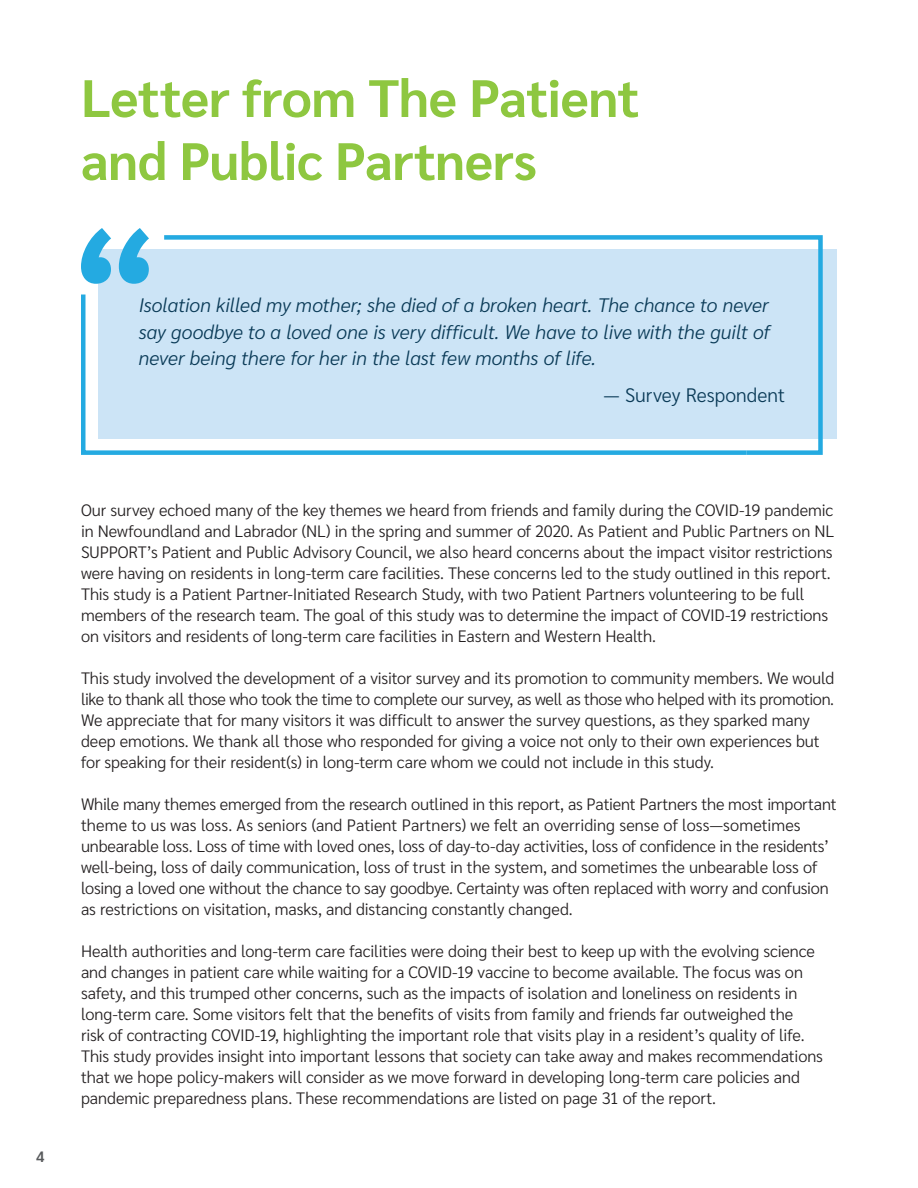
<style>
.page{position:relative;width:918px;height:1188px;background:#fff}
.page>*{position:absolute;margin:0;border:0;box-sizing:border-box;transform-origin:0 0}
.t1{font:700 52.5px/63px "Sarabun";letter-spacing:-.01em;color:#8ec740}
.Figure_Title{font:italic 300 19.5px/26.4px "Sarabun";letter-spacing:-.005em;color:#0a3a57;text-align:justify}
.Figure_Title-2{font:300 19.5px "Sarabun";color:#0a3a57}
.Body_Copy{font:300 16.5px/21px "Sarabun";letter-spacing:-.005em;color:#231f20}
.t2{font:600 15px "Sarabun";color:#585a5c}
</style>
<div class="page">
<div style="left:98px;top:250px;width:739px;height:189px;background:#cce4f6"></div>
<svg style="left:160px;top:235px;width:665px;height:220px"></svg>
<svg style="left:81px;top:228px;width:68px;height:56px"></svg>
<svg style="left:81px;top:290px;width:670px;height:165px"></svg>
<p class="t1" style="left:81px;top:67px;width:560px">Letter from The Patient and Public Partners</p>
<p class="Figure_Title" style="left:139px;top:293px;width:633px">Isolation killed my mother; she died of a broken heart. The chance to never say goodbye to a loved one is very difficult. We have to live with the guilt of never being there for her in the last few months of life.</p>
<p class="Figure_Title-2" style="left:604px;top:384px;width:183px">— Survey Respondent</p>
<p class="t2" style="left:36px;top:1148px;width:10px">4</p>
<p class="Body_Copy" style="left:81px;top:500px;width:755px">Our survey echoed many of the key themes we heard from friends and family during the COVID-19 pandemic in Newfoundland and Labrador (NL) in the spring and summer of 2020. As Patient and Public Partners on NL SUPPORT’s Patient and Public Advisory Council, we also heard concerns about the impact visitor restrictions were having on residents in long-term care facilities. These concerns led to the study outlined in this report.<br>This study is a Patient Partner-Initiated Research Study, with two Patient Partners volunteering to be full members of the research team. The goal of this study was to determine the impact of COVID-19 restrictions on visitors and residents of long-term care facilities in Eastern and Western Health.</p>
<p class="Body_Copy" style="left:81px;top:668px;width:755px">This study involved the development of a visitor survey and its promotion to community members. We would like to thank all those who took the time to complete our survey, as well as those who helped with its promotion.<br>We appreciate that for many visitors it was difficult to answer the survey questions, as they sparked many deep emotions. We thank all those who responded for giving a voice not only to their own experiences but for speaking for their resident(s) in long-term care whom we could not include in this study.</p>
<p class="Body_Copy" style="left:81px;top:794px;width:757px">While many themes emerged from the research outlined in this report, as Patient Partners the most important theme to us was loss. As seniors (and Patient Partners) we felt an overriding sense of loss—sometimes unbearable loss. Loss of time with loved ones, loss of day-to-day activities, loss of confidence in the residents’ well-being, loss of daily communication, loss of trust in the system, and sometimes the unbearable loss of losing a loved one without the chance to say goodbye. Certainty was often replaced with worry and confusion as restrictions on visitation, masks, and distancing constantly changed.</p>
<p class="Body_Copy" style="left:81px;top:941px;width:744px">Health authorities and long-term care facilities were doing their best to keep up with the evolving science and changes in patient care while waiting for a COVID-19 vaccine to become available. The focus was on safety, and this trumped other concerns, such as the impacts of isolation and loneliness on residents in long-term care. Some visitors felt that the benefits of visits from family and friends far outweighed the<br>risk of contracting COVID-19, highlighting the important role that visits play in a resident’s quality of life.<br>This study provides insight into important lessons that society can take away and makes recommendations that we hope policy-makers will consider as we move forward in developing long-term care policies and pandemic preparedness plans. These recommendations are listed on page 31 of the report.</p>
</div>
